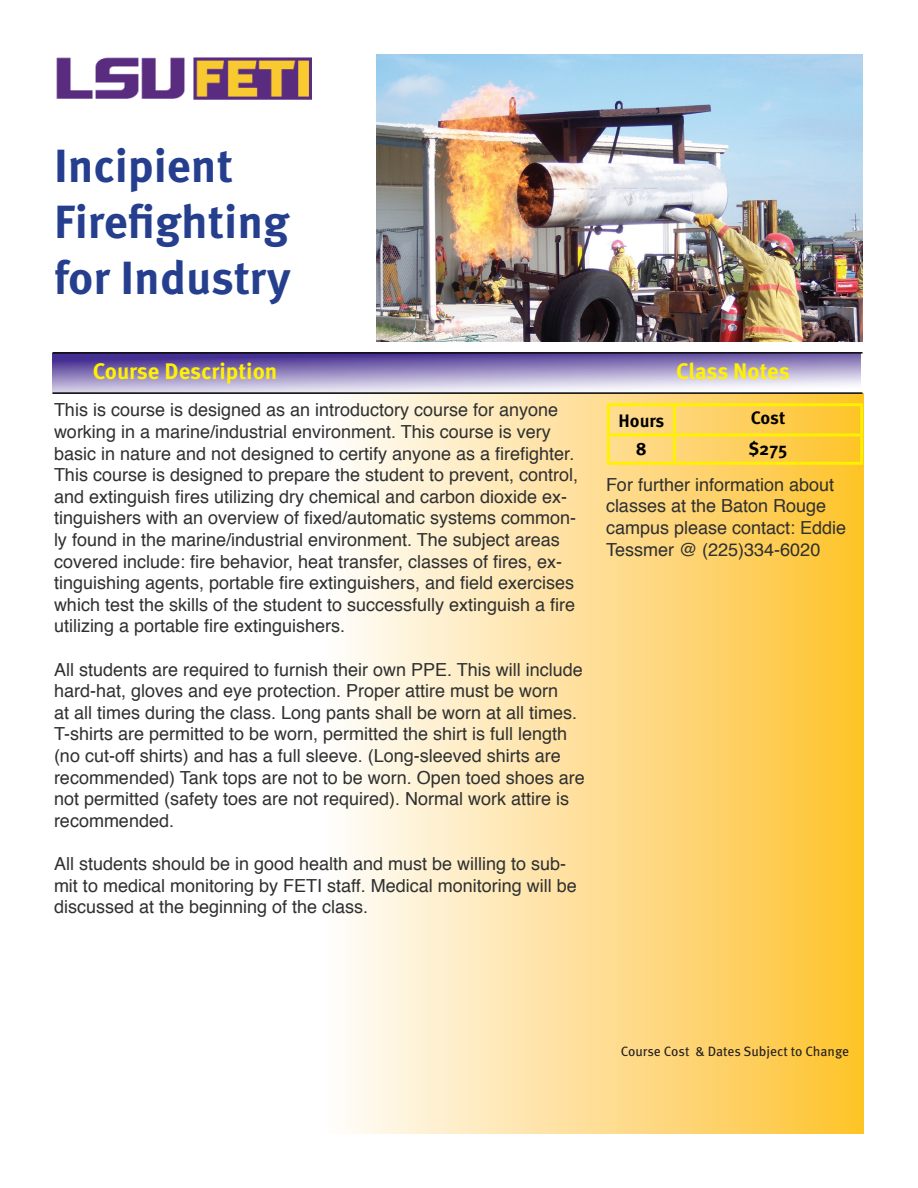
<style>
.page{position:relative;width:918px;height:1188px;background:#fff}
.page>*{position:absolute;margin:0;border:0;box-sizing:border-box;transform-origin:0 0}
.t1{font:700 46.5px/55.8px "Meta OT";color:#253f8e}
.t2{font:700 22.5px "Meta OT";color:#fff101}
.t3{font:18px/21.6px "Helvetica";color:#2f3030}
.t4{font:700 18px "Meta OT";letter-spacing:-.005em;color:#000}
.t5{font:13.5px "Meta OT";letter-spacing:-.005em;color:#231f20}
</style>
<div class="page">
<div style="left:326px;top:394px;width:538px;height:740px;background:linear-gradient(to right,#fefcfd,#fec22e)"></div>
<img style="left:56px;top:57px;width:256px;height:43px">
<hr style="left:607px;top:403px;width:68px;height:3px;background:#fff101">
<hr style="left:607px;top:406px;width:3px;height:27px;background:#fff101">
<hr style="left:675px;top:403px;width:188px;height:3px;background:#fff101">
<hr style="left:673px;top:406px;width:3px;height:27px;background:#fff101">
<hr style="left:860px;top:406px;width:3px;height:27px;background:#fff101">
<hr style="left:607px;top:433px;width:68px;height:3px;background:#fff101">
<hr style="left:607px;top:436px;width:3px;height:26px;background:#fff101">
<hr style="left:675px;top:433px;width:188px;height:3px;background:#fff101">
<hr style="left:673px;top:436px;width:3px;height:26px;background:#fff101">
<hr style="left:860px;top:436px;width:3px;height:26px;background:#fff101">
<hr style="left:607px;top:462px;width:68px;height:3px;background:#fff101">
<hr style="left:675px;top:462px;width:188px;height:3px;background:#fff101">
<svg style="left:52px;top:354px;width:809px;height:38px"></svg>
<hr style="left:52px;top:392px;width:810px;height:2px;background:#000">
<hr style="left:52px;top:352px;width:810px;height:2px;background:#000">
<img style="left:377px;top:54px;width:485px;height:288px">
<h1 class="t1" style="left:54px;top:138px;width:238px">Incipient<br>Firefighting for Industry</h1>
<p class="t2" style="left:93px;top:357px;width:186px">Course Description</p>
<p class="t2" style="left:676px;top:357px;width:115px">Class Notes</p>
<p class="t3" style="left:54px;top:400px;width:526px">This is course is designed as an introductory course for anyone working in a marine/industrial environment. This course is very basic in nature and not designed to certify anyone as a firefighter.<br>This course is designed to prepare the student to prevent, control, and extinguish fires utilizing dry chemical and carbon dioxide ex&shy;tinguishers with an overview of fixed/automatic systems common&shy;ly found in the marine/industrial environment. The subject areas covered include: fire behavior, heat transfer, classes of fires, ex&shy;tinguishing agents, portable fire extinguishers, and field exercises which test the skills of the student to successfully extinguish a fire utilizing a portable fire extinguishers.</p>
<p class="t3" style="left:54px;top:659px;width:532px">All students are required to furnish their own PPE. This will include hard-hat, gloves and eye protection. Proper attire must be worn<br>at all times during the class. Long pants shall be worn at all times.<br>T-shirts are permitted to be worn, permitted the shirt is full length (no cut-off shirts) and has a full sleeve. (Long-sleeved shirts are recommended) Tank tops are not to be worn. Open toed shoes are not permitted (safety toes are not required). Normal work attire is recommended.</p>
<p class="t3" style="left:54px;top:853px;width:524px">All students should be in good health and must be willing to sub&shy;mit to medical monitoring by FETI staff. Medical monitoring will be discussed at the beginning of the class.</p>
<p class="t4" style="left:619px;top:409px;width:47px">Hours</p>
<p class="t4" style="left:751px;top:407px;width:36px">Cost</p>
<p class="t4" style="left:636px;top:437px;width:12px">8</p>
<p class="t4" style="left:749px;top:437px;width:41px">$275</p>
<p class="t3" style="left:606px;top:474px;width:242px">For further information about classes at the Baton Rouge campus please contact: Eddie<br>Tessmer @ (225)334-6020</p>
<p class="t5" style="left:621px;top:1043px;width:230px">Course Cost &amp; Dates Subject to Change</p>
</div>
